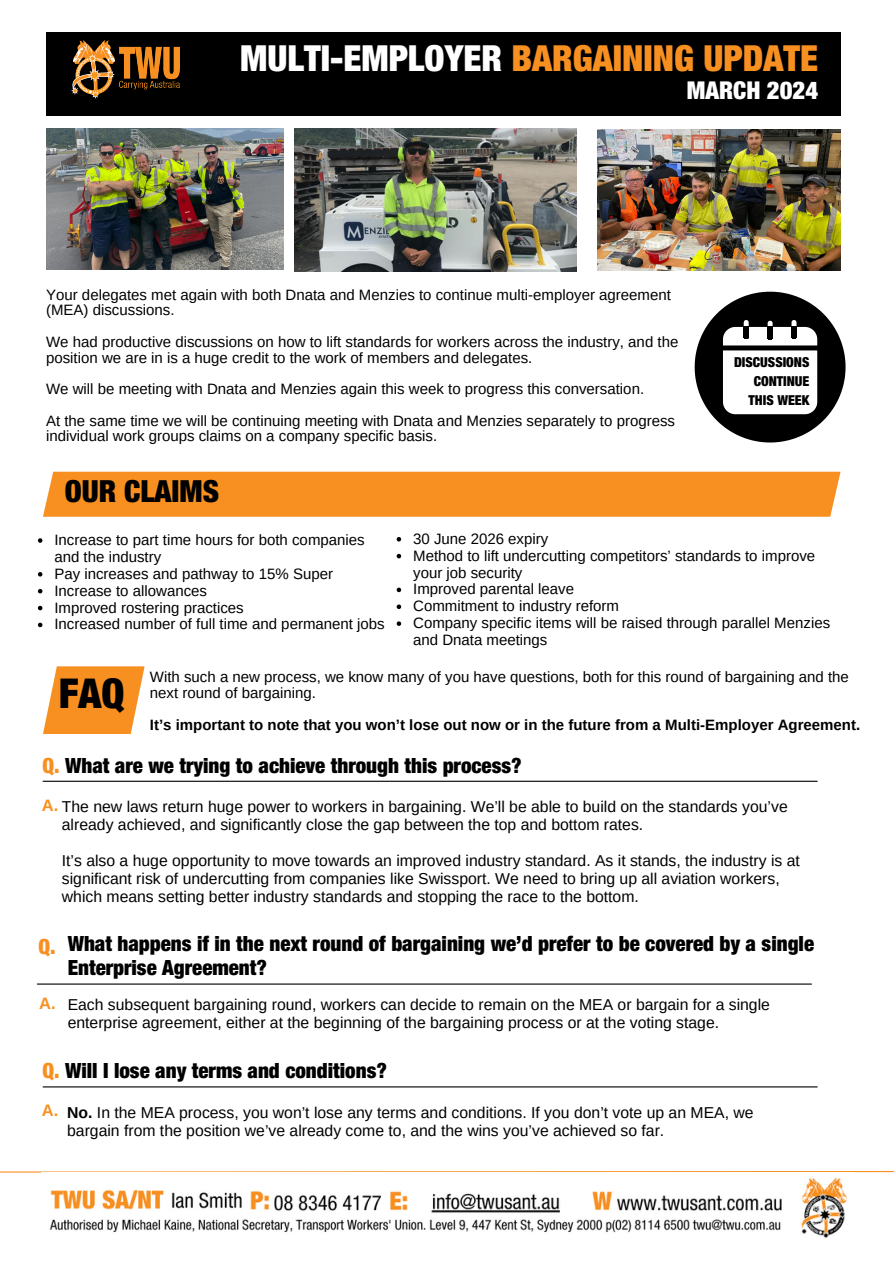
<style>
.page{position:relative;width:894px;height:1264px;background:#fff}
.page>*{position:absolute;margin:0;border:0;box-sizing:border-box;transform-origin:0 0}
.t1{font:900 condensed 41.25px "Helvetica Neue LT Std";color:#000}
.t2{font:900 condensed 36px "Helvetica Neue LT Std";color:#f79020}
.t3{font:900 condensed 30.45px "Helvetica Neue LT Std";color:#000}
.t4{font:900 condensed 24.6px "Helvetica Neue LT Std";color:#fff}
.t5{font:900 condensed 21px/23.7px "Helvetica Neue LT Std";color:#000}
.t6{font:900 condensed 21px "Helvetica Neue LT Std";color:#f79020}
.t7{font:700 16.5px "Arimo";color:#f79020}
.t8{font:15.75px/18px "Arimo";color:#000}
.t9{font:15px/15.8px "Arimo";color:#000}
.t10{font:700 15px "Arimo";color:#000}
.t11{font:900 condensed 13.8px/18.9px "Helvetica Neue LT Std";color:#000;text-align:right}
.s1{color:#fff}
.s2{color:#f79020}
.s3{font-weight:700;font-size:16.5px;color:#f79020}
.s4{font-weight:700}
</style>
<div class="page">
<hr style="left:37px;top:983px;width:774px;height:1px;background:#000">
<img style="left:295px;top:129px;width:281px;height:142px">
<img style="left:46px;top:129px;width:237px;height:141px">
<img style="left:597px;top:129px;width:243px;height:142px">
<svg style="left:0;top:1171px;width:893px;height:2px"></svg>
<div style="left:46px;top:32px;width:794px;height:83px;background:#000"></div>
<img style="left:72px;top:41px;width:108px;height:57px">
<svg style="left:43px;top:666px;width:101px;height:68px;background:#f89f3e"></svg>
<svg style="left:694px;top:292px;width:151px;height:150px"></svg>
<hr style="left:43px;top:1086px;width:774px;height:1px;background:#000">
<hr style="left:43px;top:780px;width:774px;height:1px;background:#000">
<div style="left:43px;top:471px;width:797px;height:45px;background:#f79020"></div>
<img style="left:42px;top:1172px;width:811px;height:67px">
<svg style="left:38px;top:538px;width:4px;height:5px"></svg>
<svg style="left:38px;top:572px;width:4px;height:4px"></svg>
<svg style="left:38px;top:589px;width:4px;height:4px"></svg>
<svg style="left:38px;top:606px;width:4px;height:4px"></svg>
<svg style="left:38px;top:622px;width:4px;height:5px"></svg>
<svg style="left:396px;top:537px;width:5px;height:4px"></svg>
<svg style="left:396px;top:554px;width:5px;height:4px"></svg>
<svg style="left:396px;top:587px;width:5px;height:5px"></svg>
<svg style="left:396px;top:604px;width:5px;height:5px"></svg>
<svg style="left:396px;top:621px;width:5px;height:5px"></svg>
<p class="t2" style="left:240px;top:45px;width:579px"><span class="s1">MULTI-EMPLOYER</span> BARGAINING UPDATE</p>
<p class="t4" style="left:686px;top:82px;width:133px">MARCH 2024</p>
<p class="t9" style="left:46px;top:286px;width:626px">Your delegates met again with both Dnata and Menzies to continue multi-employer agreement (MEA) discussions.</p>
<h3 class="t9" style="left:46px;top:334px;width:633px">We had productive discussions on how to lift standards for workers across the industry, and the position we are in is a huge credit to the work of members and delegates.</h3>
<p class="t9" style="left:46px;top:381px;width:599px">We will be meeting with Dnata and Menzies again this week to progress this conversation.</p>
<p class="t9" style="left:46px;top:412px;width:630px">At the same time we will be continuing meeting with Dnata and Menzies separately to progress individual work groups claims on a company specific basis.</p>
<p class="t11" style="left:733px;top:354px;width:77px">DISCUSSIONS<br>CONTINUE<br>THIS WEEK</p>
<h6 class="t3" style="left:65px;top:480px;width:156px">OUR CLAIMS</h6>
<p class="t9" style="left:54px;top:531px;width:312px;line-height:16.8px">Increase to part time hours for both companies and the industry</p>
<p class="t9" style="left:54px;top:565px;width:280px">Pay increases and pathway to 15% Super</p>
<p class="t9" style="left:54px;top:582px;width:154px">Increase to allowances</p>
<h6 class="t9" style="left:54px;top:599px;width:191px">Improved rostering practices</h6>
<h5 class="t9" style="left:54px;top:616px;width:332px">Increased number of full time and permanent jobs</h5>
<p class="t9" style="left:413px;top:530px;width:137px">30 June 2026 expiry</p>
<p class="t9" style="left:413px;top:547px;width:403px;line-height:16.8px">Method to lift undercutting competitors’ standards to improve your job security</p>
<h6 class="t9" style="left:413px;top:581px;width:162px">Improved parental leave</h6>
<p class="t9" style="left:413px;top:598px;width:207px">Commitment to industry reform</p>
<p class="t9" style="left:413px;top:614px;width:418px;line-height:16.8px">Company specific items will be raised through parallel Menzies and Dnata meetings</p>
<p class="t1" style="left:59px;top:679px;width:67px">FAQ</p>
<p class="t9" style="left:150px;top:669px;width:700px">With such a new process, we know many of you have questions, both for this round of bargaining and the next round of bargaining.</p>
<p class="t10" style="left:150px;top:716px;width:711px">It’s important to note that you won’t lose out now or in the future from a Multi-Employer Agreement.</p>
<p class="t5" style="left:42px;top:756px;width:480px"><span class="s2">Q.</span> What are we trying to achieve through this process?</p>
<p class="t8" style="left:42px;top:797px;width:747px"><span class="s3">A.</span> The new laws return huge power to workers in bargaining. We’ll be able to build on the standards you’ve</p>
<h1 class="t8" style="left:62px;top:815px;width:582px">already achieved, and significantly close the gap between the top and bottom rates.</h1>
<p class="t8" style="left:62px;top:851px;width:739px">It’s also a huge opportunity to move towards an improved industry standard. As it stands, the industry is at significant risk of undercutting from companies like Swissport. We need to bring up all aviation workers, which means setting better industry standards and stopping the race to the bottom.</p>
<p class="t5" style="left:68px;top:935px;width:747px">What happens if in the next round of bargaining we’d prefer to be covered by a single<br>Enterprise Agreement?</p>
<p class="t6" style="left:39px;top:939px;width:19px">Q.</p>
<p class="t7" style="left:39px;top:994px;width:18px">A.</p>
<p class="t8" style="left:68px;top:995px;width:703px">Each subsequent bargaining round, workers can decide to remain on the MEA or bargain for a single enterprise agreement, either at the beginning of the bargaining process or at the voting stage.</p>
<p class="t5" style="left:42px;top:1061px;width:346px"><span class="s2">Q.</span> Will I lose any terms and conditions?</p>
<p class="t7" style="left:42px;top:1101px;width:18px">A.</p>
<p class="t8" style="left:67px;top:1103px;width:687px"><span class="s4">No.</span> In the MEA process, you won’t lose any terms and conditions. If you don’t vote up an MEA, we bargain from the position we’ve already come to, and the wins you’ve achieved so far.</p>
</div>
